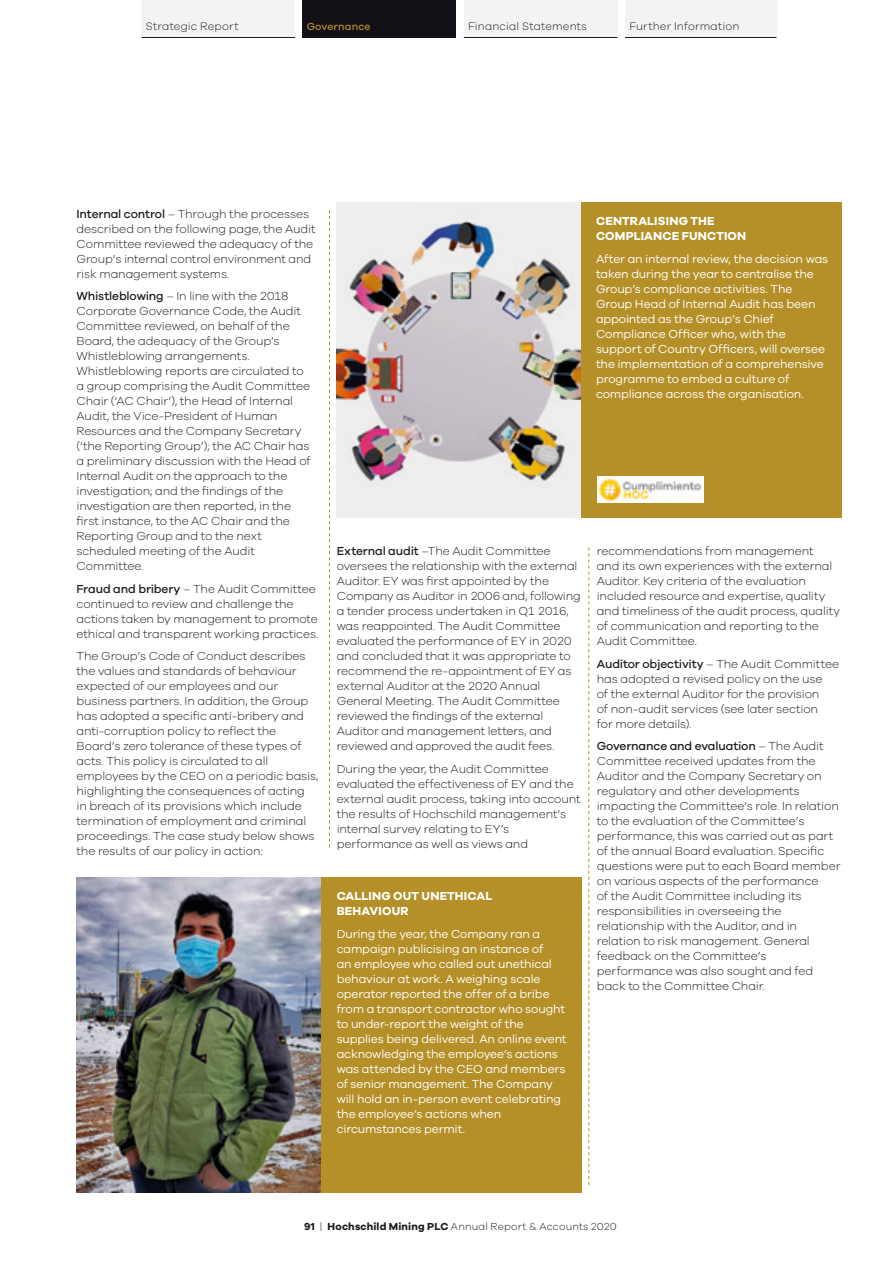
<style>
.page{position:relative;width:893px;height:1263px;background:#fff}
.page>*{position:absolute;margin:0;border:0;box-sizing:border-box;transform-origin:0 0}
.t1{font:300 12px/15px "Galano Grotesque";letter-spacing:-.01em;color:#1d1d1b}
.t2{font:12px/15px "Galano Grotesque";letter-spacing:-.01em;color:#fff}
.t3{font:700 12px/15px "Galano Grotesque";letter-spacing:.01em;color:#fff}
.t4{font:300 11.25px "Galano Grotesque";letter-spacing:.01em;color:#1d1d1b}
.t5{font:300 10.5px "Galano Grotesque";letter-spacing:.015em;color:#1d1d1b}
.t6{font:500 10.5px "Galano Grotesque";letter-spacing:.015em;color:#b58f28}
.s1{font-weight:500}
.s2{font-weight:700}
</style>
<div class="page">
<svg style="left:329px;top:210px;width:1px;height:638px"></svg>
<svg style="left:588px;top:548px;width:1px;height:637px"></svg>
<img style="left:77px;top:878px;width:245px;height:315px">
<div style="left:322px;top:878px;width:260px;height:315px;background:#b58f28"></div>
<img style="left:336px;top:202px;width:245px;height:315px">
<div style="left:581px;top:202px;width:260px;height:316px;background:#b58f28"></div>
<img style="left:597px;top:477px;width:106px;height:26px">
<div style="left:142px;top:0;width:153px;height:38px;background:#f3f3f3"></div>
<div style="left:464px;top:0;width:153px;height:38px;background:#f3f3f3"></div>
<div style="left:302px;top:0;width:154px;height:38px;background:#130f17"></div>
<div style="left:625px;top:0;width:151px;height:38px;background:#f3f3f3"></div>
<hr style="left:464px;top:37px;width:153px;height:1px;background:#1d1d1b">
<hr style="left:625px;top:37px;width:151px;height:1px;background:#1d1d1b">
<hr style="left:142px;top:37px;width:153px;height:1px;background:#1d1d1b">
<p class="t4" style="left:146px;top:19px;width:94px">Strategic Report</p>
<p class="t6" style="left:307px;top:20px;width:65px">Governance</p>
<p class="t4" style="left:468px;top:19px;width:120px">Financial Statements</p>
<p class="t4" style="left:629px;top:19px;width:112px">Further Information</p>
<p class="t1" style="left:77px;top:206px;width:241px"><span class="s1">Internal control</span> – Through the processes described on the following page, the Audit Committee reviewed the adequacy of the Group’s internal control environment and risk management systems.</p>
<p class="t1" style="left:77px;top:288px;width:236px"><span class="s1">Whistleblowing</span> – In line with the 2018<br>Corporate Governance Code, the Audit Committee reviewed, on behalf of the Board, the adequacy of the Group’s Whistleblowing arrangements.<br>Whistleblowing reports are circulated to a group comprising the Audit Committee Chair (‘AC Chair’), the Head of Internal Audit, the Vice-President of Human Resources and the Company Secretary (‘the Reporting Group’); the AC Chair has a preliminary discussion with the Head of Internal Audit on the approach to the investigation; and the findings of the investigation are then reported, in the first instance, to the AC Chair and the Reporting Group and to the next scheduled meeting of the Audit Committee.</p>
<p class="t1" style="left:77px;top:581px;width:243px"><span class="s1">Fraud and bribery</span> – The Audit Committee continued to review and challenge the actions taken by management to promote ethical and transparent working practices.</p>
<p class="t1" style="left:77px;top:648px;width:243px">The Group’s Code of Conduct describes the values and standards of behaviour expected of our employees and our business partners. In addition, the Group has adopted a specific anti-bribery and anti-corruption policy to reflect the Board’s zero tolerance of these types of acts. This policy is circulated to all employees by the CEO on a periodic basis, highlighting the consequences of acting<br>in breach of its provisions which include termination of employment and criminal proceedings. The case study below shows the results of our policy in action:</p>
<p class="t3" style="left:596px;top:213px;width:152px">CENTRALISING THE<br>COMPLIANCE FUNCTION</p>
<p class="t2" style="left:596px;top:251px;width:234px">After an internal review, the decision was taken during the year to centralise the Group’s compliance activities. The Group Head of Internal Audit has been appointed as the Group’s Chief Compliance Officer who, with the support of Country Officers, will oversee the implementation of a comprehensive programme to embed a culture of compliance across the organisation.</p>
<p class="t1" style="left:337px;top:543px;width:246px"><span class="s1">External audit</span> –The Audit Committee oversees the relationship with the external Auditor. EY was first appointed by the Company as Auditor in 2006 and, following a tender process undertaken in Q1 2016, was reappointed. The Audit Committee evaluated the performance of EY in 2020 and concluded that it was appropriate to recommend the re-appointment of EY as external Auditor at the 2020 Annual General Meeting. The Audit Committee reviewed the findings of the external Auditor and management letters, and reviewed and approved the audit fees.</p>
<p class="t1" style="left:337px;top:761px;width:245px">During the year, the Audit Committee evaluated the effectiveness of EY and the external audit process, taking into account the results of Hochschild management’s internal survey relating to EY’s performance as well as views and</p>
<p class="t3" style="left:337px;top:888px;width:157px">CALLING OUT UNETHICAL<br>BEHAVIOUR</p>
<p class="t2" style="left:337px;top:926px;width:232px">During the year, the Company ran a campaign publicising an instance of<br>an employee who called out unethical behaviour at work. A weighing scale operator reported the offer of a bribe from a transport contractor who sought to under-report the weight of the supplies being delivered. An online event acknowledging the employee’s actions was attended by the CEO and members of senior management. The Company will hold an in-person event celebrating the employee’s actions when circumstances permit.</p>
<p class="t1" style="left:597px;top:543px;width:245px">recommendations from management<br>and its own experiences with the external Auditor. Key criteria of the evaluation included resource and expertise, quality and timeliness of the audit process, quality of communication and reporting to the Audit Committee.</p>
<p class="t1" style="left:597px;top:656px;width:244px"><span class="s1">Auditor objectivity</span> – The Audit Committee has adopted a revised policy on the use<br>of the external Auditor for the provision<br>of non-audit services (see later section<br>for more details).</p>
<p class="t1" style="left:597px;top:738px;width:245px"><span class="s1">Governance and evaluation</span> – The Audit Committee received updates from the Auditor and the Company Secretary on regulatory and other developments impacting the Committee’s role. In relation to the evaluation of the Committee’s performance, this was carried out as part of the annual Board evaluation. Specific questions were put to each Board member on various aspects of the performance<br>of the Audit Committee including its responsibilities in overseeing the relationship with the Auditor, and in relation to risk management. General feedback on the Committee’s performance was also sought and fed back to the Committee Chair.</p>
<p class="t5" style="left:304px;top:1220px;width:314px"><span class="s2">91</span> | <span class="s2">Hochschild Mining PLC</span> Annual Report &amp; Accounts 2020</p>
</div>
